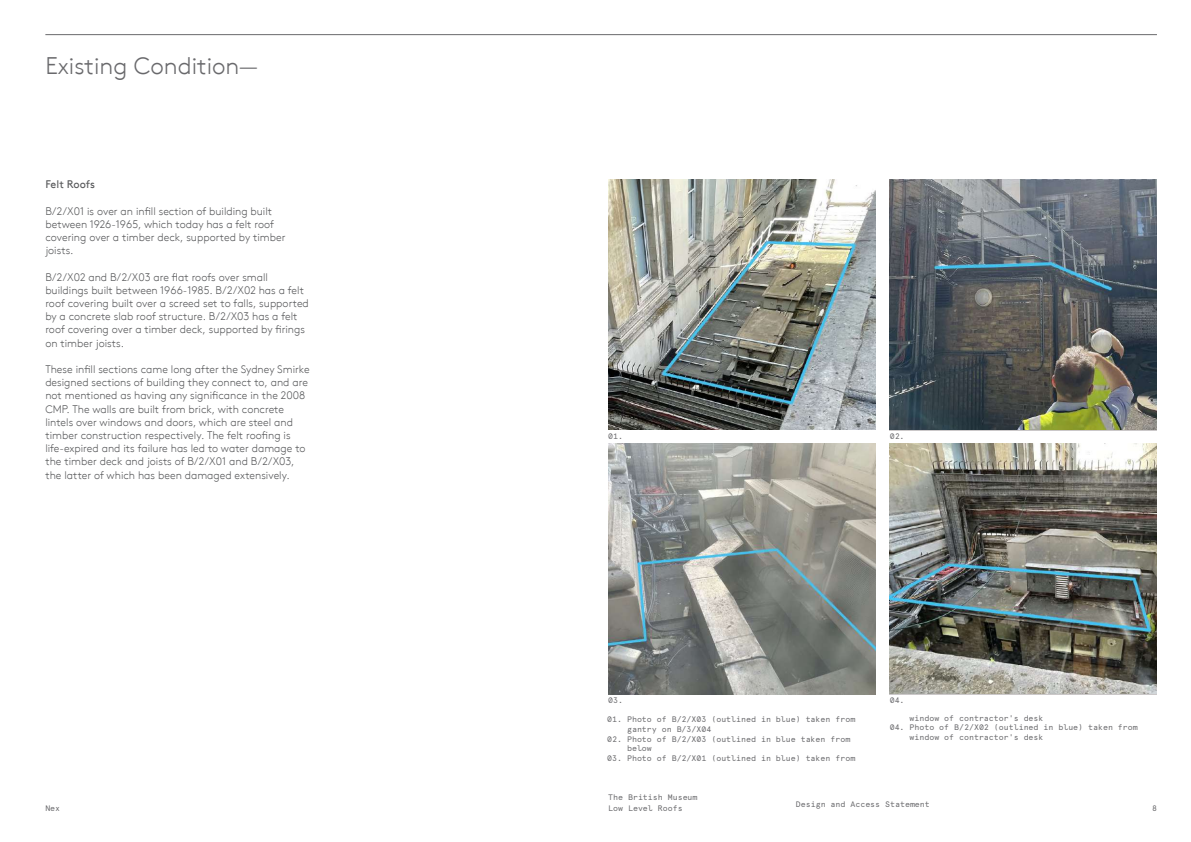
<style>
.page{position:relative;width:1191px;height:842px;background:#fff}
.page>*{position:absolute;margin:0;border:0;box-sizing:border-box;transform-origin:0 0}
.t1{font:300 24px "Brown TT";color:#69696c}
.t2{font:300 11px/13.2px "Brown TT";color:#57585a}
.t3{font:11px "Brown TT";color:#57585a}
.t4{font:8px/9.6px "Apercu Mono";color:#69696c}
</style>
<div class="page">
<hr style="left:45px;top:34px;width:1112px;height:1px;background:#69696c">
<img style="left:889px;top:443px;width:268px;height:250px">
<img style="left:889px;top:179px;width:268px;height:251px">
<img style="left:608px;top:444px;width:267px;height:251px">
<img style="left:608px;top:179px;width:267px;height:251px">
<h1 class="t1" style="left:45px;top:52px;width:214px">Existing Condition—</h1>
<p class="t3" style="left:45px;top:178px;width:51px">Felt Roofs</p>
<p class="t2" style="left:45px;top:204px;width:242px">B/2/X01 is over an infill section of building built between 1926-1965, which today has a felt roof covering over a timber deck, supported by timber joists.</p>
<p class="t2" style="left:45px;top:270px;width:265px">B/2/X02 and B/2/X03 are flat roofs over small buildings built between 1966-1985. B/2/X02 has a felt roof covering built over a screed set to falls, supported by a concrete slab roof structure. B/2/X03 has a felt roof covering over a timber deck, supported by firings on timber joists.</p>
<p class="t2" style="left:45px;top:363px;width:266px">These infill sections came long after the Sydney Smirke designed sections of building they connect to, and are not mentioned as having any significance in the 2008<br>CMP. The walls are built from brick, with concrete lintels over windows and doors, which are steel and timber construction respectively. The felt roofing is life-expired and its failure has led to water damage to the timber deck and joists of B/2/X01 and B/2/X03, the latter of which has been damaged extensively.</p>
<p class="t4" style="left:608px;top:432px;width:16px">01.</p>
<p class="t4" style="left:889px;top:432px;width:16px">02.</p>
<p class="t4" style="left:608px;top:696px;width:16px">03.</p>
<p class="t4" style="left:889px;top:696px;width:16px">04.</p>
<p class="t4" style="left:627px;top:715px;width:230px;text-indent:-20px">01. Photo of B/2/X03 (outlined in blue) taken from gantry on B/3/X04</p>
<p class="t4" style="left:627px;top:734px;width:225px;text-indent:-20px">02. Photo of B/2/X03 (outlined in blue taken from below</p>
<p class="t4" style="left:607px;top:753px;width:250px">03. Photo of B/2/X01 (outlined in blue) taken from</p>
<p class="t4" style="left:909px;top:713px;width:135px">window of contractor's desk</p>
<p class="t4" style="left:909px;top:722px;width:230px;text-indent:-20px">04. Photo of B/2/X02 (outlined in blue) taken from window of contractor's desk</p>
<p class="t4" style="left:608px;top:792px;width:91px">The British Museum</p>
<p class="t4" style="left:45px;top:803px;width:16px">Nex</p>
<p class="t4" style="left:608px;top:803px;width:76px">Low Level Roofs</p>
<p class="t4" style="left:796px;top:799px;width:135px">Design and Access Statement</p>
<p class="t4" style="left:1152px;top:803px;width:6px">8</p>
</div>
